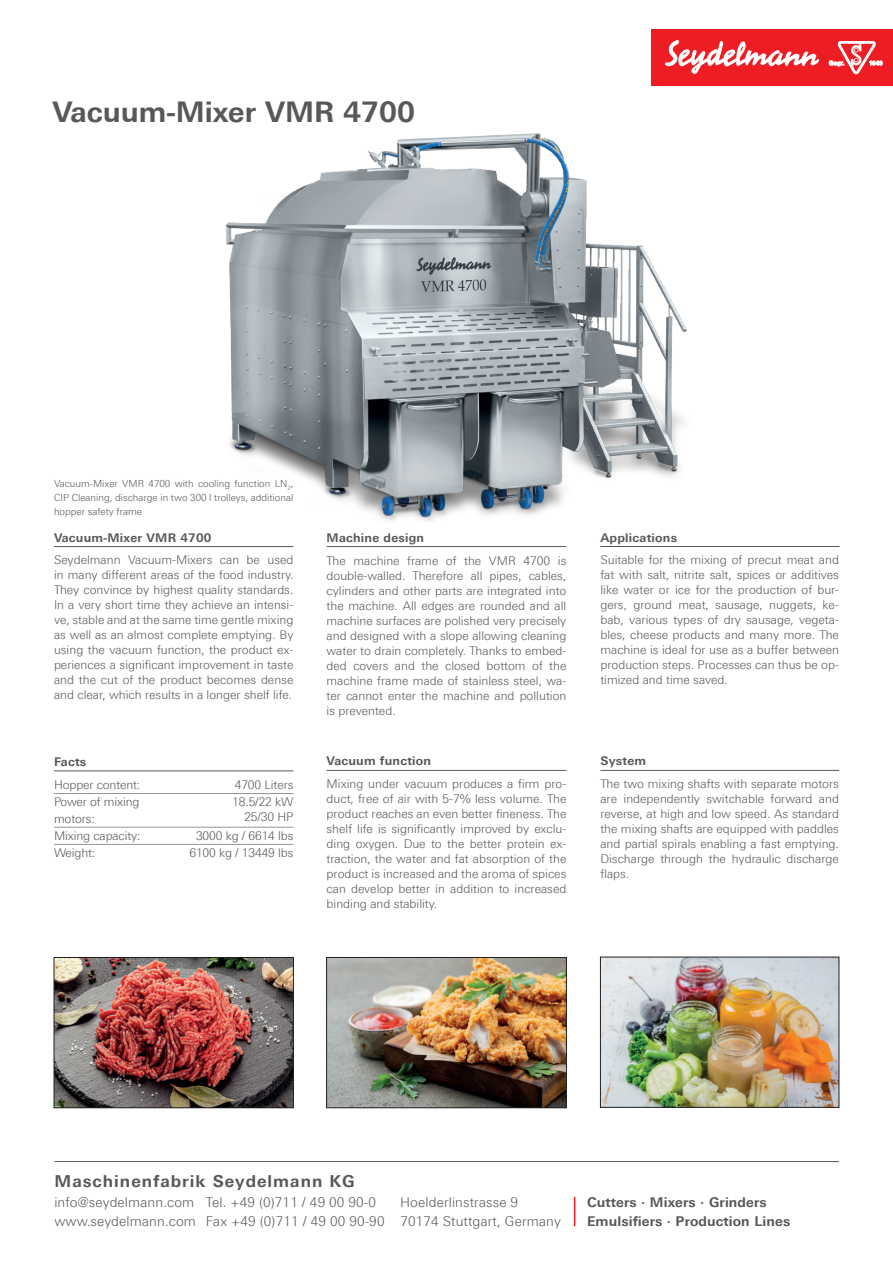
<style>
.page{position:relative;width:893px;height:1263px;background:#fff}
.page>*{position:absolute;margin:0;border:0;box-sizing:border-box;transform-origin:0 0}
.t1{font:700 28.5px "Linotype Univers 630";color:#57585a}
.t2{font:700 16.5px "Linotype Univers 630";letter-spacing:.06em;color:#57585a}
.t3{font:300 13.5px/19.5px "Linotype Univers 330";letter-spacing:.01em;color:#57585a}
.t4{font:700 13.5px/19.5px "Linotype Univers 630";letter-spacing:.01em;color:#57585a}
.t5{font:300 12px/15px "Linotype Univers 330";color:#57585a;text-align:justify}
.t6{font:700 12px "Linotype Univers 630";letter-spacing:.02em;color:#57585a}
.t7{font:300 9.75px/13.8px "Linotype Univers 330";color:#57585a;text-align:justify}
</style>
<div class="page">
<img style="left:225px;top:133px;width:462px;height:389px">
<img style="left:56px;top:959px;width:236px;height:147px">
<div style="left:54px;top:957px;width:240px;height:151px;border:1px solid #231f20"></div>
<img style="left:328px;top:959px;width:237px;height:147px">
<div style="left:326px;top:957px;width:241px;height:151px;border:1px solid #231f20"></div>
<img style="left:602px;top:959px;width:235px;height:146px">
<hr style="left:600px;top:546px;width:239px;height:1px;background:#57585a">
<hr style="left:54px;top:546px;width:239px;height:1px;background:#57585a">
<hr style="left:327px;top:546px;width:239px;height:1px;background:#57585a">
<hr style="left:55px;top:1161px;width:784px;height:1px;background:#57585a">
<svg style="left:574px;top:1197px;width:1px;height:29px"></svg>
<hr style="left:54px;top:770px;width:239px;height:1px;background:#57585a">
<hr style="left:54px;top:793px;width:117px;height:1px;background:#939598">
<hr style="left:171px;top:793px;width:122px;height:1px;background:#939598">
<hr style="left:54px;top:844px;width:117px;height:1px;background:#939598">
<hr style="left:171px;top:844px;width:122px;height:1px;background:#939598">
<hr style="left:54px;top:827px;width:117px;height:1px;background:#939598">
<hr style="left:171px;top:827px;width:122px;height:1px;background:#939598">
<hr style="left:600px;top:770px;width:239px;height:1px;background:#57585a">
<hr style="left:327px;top:770px;width:239px;height:1px;background:#57585a">
<div style="left:651px;top:29px;width:242px;height:56px;background:#ee1d23"></div>
<svg style="left:665px;top:40px;width:154px;height:34px"></svg>
<svg style="left:829px;top:41px;width:53px;height:33px"></svg>
<h1 class="t1" style="left:53px;top:94px;width:364px">Vacuum-Mixer VMR 4700</h1>
<p class="t7" style="left:54px;top:477px;width:241px">Vacuum-Mixer VMR 4700 with cooling function LN<sub>2</sub>, CIP Cleaning, discharge in two 300 l trolleys, additional hopper safety frame</p>
<p class="t6" style="left:54px;top:530px;width:159px">Vacuum-Mixer VMR 4700</p>
<p class="t5" style="left:54px;top:552px;width:241px">Seydelmann Vacuum-Mixers can be used in many different areas of the food industry.<br>They convince by highest quality standards.<br>In a very short time they achieve an intensi&shy;ve, stable and at the same time gentle mixing as well as an almost complete emptying. By using the vacuum function, the product ex&shy;periences a significant improvement in taste and the cut of the product becomes dense and clear, which results in a longer shelf life.</p>
<p class="t6" style="left:54px;top:755px;width:34px">Facts</p>
<p class="t5" style="left:54px;top:777px;width:88px">Hopper content:</p>
<p class="t5" style="left:235px;top:777px;width:60px">4700 Liters</p>
<p class="t5" style="left:54px;top:794px;width:87px;line-height:16.5px">Power of mixing motors:</p>
<p class="t5" style="left:232px;top:794px;width:63px;text-align:right">18.5/22 kW<br>25/30 HP</p>
<p class="t5" style="left:54px;top:828px;width:88px">Mixing capacity:</p>
<p class="t5" style="left:196px;top:828px;width:99px">3000 kg / 6614 lbs</p>
<p class="t5" style="left:54px;top:845px;width:43px">Weight:</p>
<p class="t5" style="left:189px;top:845px;width:105px">6100 kg / 13449 lbs</p>
<p class="t6" style="left:327px;top:531px;width:99px">Machine design</p>
<p class="t5" style="left:327px;top:553px;width:241px">The machine frame of the VMR 4700 is double-walled. Therefore all pipes, cables, cylinders and other parts are integrated into the machine. All edges are rounded and all machine surfaces are polished very precisely and designed with a slope allowing cleaning water to drain completely. Thanks to embed&shy;ded covers and the closed bottom of the machine frame made of stainless steel, wa&shy;ter cannot enter the machine and pollution is prevented.</p>
<p class="t6" style="left:327px;top:753px;width:106px">Vacuum function</p>
<p class="t5" style="left:327px;top:776px;width:241px">Mixing under vacuum produces a firm pro&shy;duct, free of air with 5-7% less volume. The product reaches an even better fineness. The shelf life is significantly improved by exclu&shy;ding oxygen. Due to the better protein ex&shy;traction, the water and fat absorption of the product is increased and the aroma of spices can develop better in addition to increased binding and stability.</p>
<p class="t6" style="left:600px;top:530px;width:78px">Applications</p>
<p class="t5" style="left:600px;top:552px;width:240px">Suitable for the mixing of precut meat and fat with salt, nitrite salt, spices or additives like water or ice for the production of bur&shy;gers, ground meat, sausage, nuggets, ke&shy;bab, various types of dry sausage, vegeta&shy;bles, cheese products and many more. The machine is ideal for use as a buffer between production steps. Processes can thus be op&shy;timized and time saved.</p>
<p class="t6" style="left:600px;top:753px;width:47px">System</p>
<p class="t5" style="left:600px;top:776px;width:240px">The two mixing shafts with separate motors are independently switchable forward and reverse, at high and low speed. As standard the mixing shafts are equipped with paddles and partial spirals enabling a fast emptying.<br>Discharge through the hydraulic discharge flaps.</p>
<h2 class="t2" style="left:55px;top:1171px;width:302px">Maschinenfabrik Seydelmann KG</h2>
<p class="t3" style="left:54px;top:1192px;width:323px">info@seydelmann.com Tel. +49 (0)711 / 49 00 90-0</p>
<p class="t3" style="left:54px;top:1192px;width:508px;text-indent:346px">Hoelderlinstrasse 9 www.seydelmann.com Fax +49 (0)711 / 49 00 90-90 70174 Stuttgart, Germany</p>
<p class="t4" style="left:587px;top:1192px;width:205px">Cutters · Mixers · Grinders<br>Emulsifiers · Production Lines</p>
</div>
